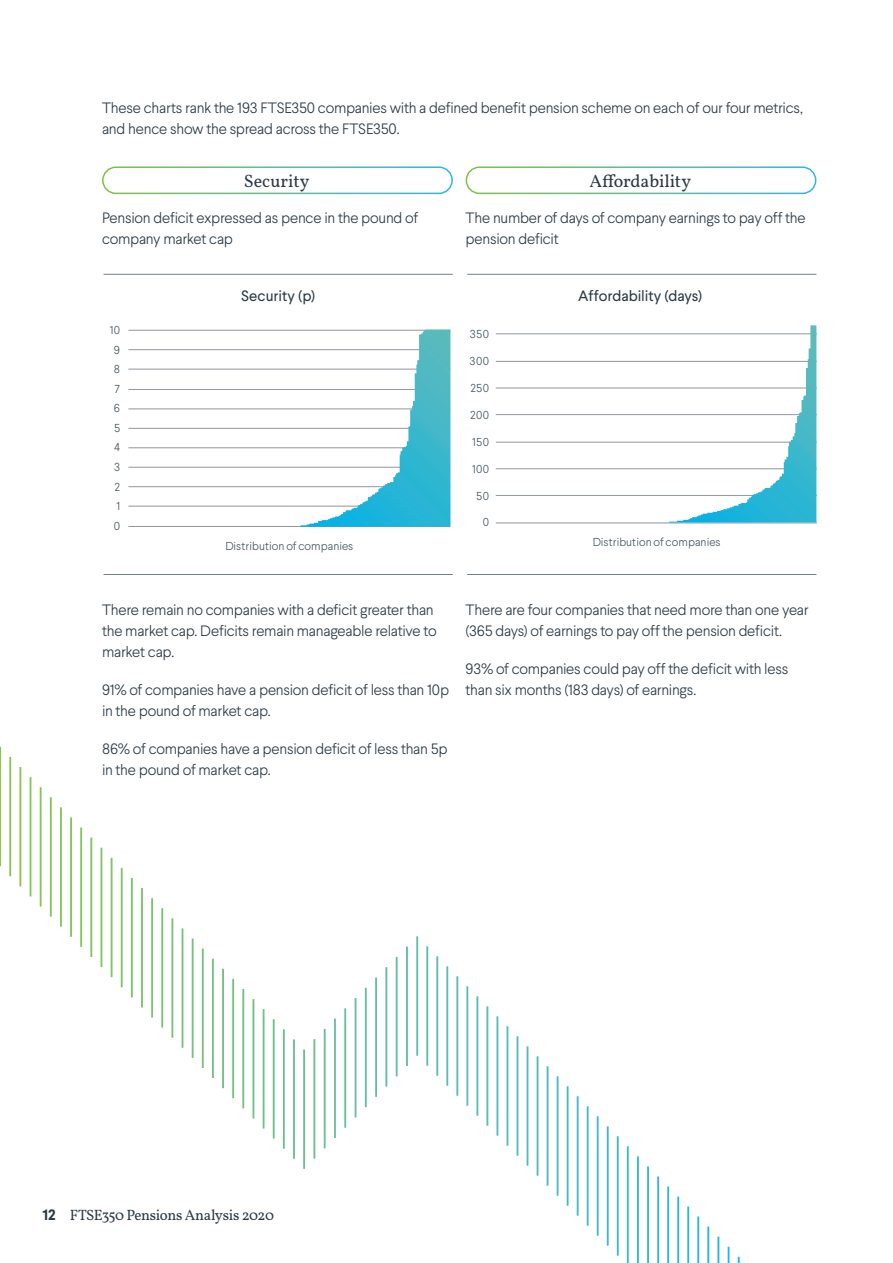
<style>
.page{position:relative;width:893px;height:1263px;background:#fff}
.page>*{position:absolute;margin:0;border:0;box-sizing:border-box;transform-origin:0 0}
.t1{font:18px "Vollkorn";color:#2b3a45}
.t2{font:300 15px/21px "Larsseit";letter-spacing:-.02em;color:#2b3a45}
.t3{font:15px "Larsseit";color:#2b3a45}
.t4{font:15px "Vollkorn";letter-spacing:-.03em;color:#2b3a45}
.t5{font:300 11.55px "Larsseit";letter-spacing:.005em;color:#45555f}
.s1{font-family:"Larsseit";font-weight:700}
</style>
<div class="page">
<svg style="left:0;top:747px;width:740px;height:516px"></svg>
<div style="left:102px;top:166px;width:351px;height:28px;border:2px solid #fff;border-radius:13px"></div>
<hr style="left:104px;top:274px;width:349px;height:1px;background:#727f87">
<hr style="left:104px;top:574px;width:349px;height:1px;background:#727f87">
<div style="left:466px;top:166px;width:350px;height:28px;border:2px solid #fff;border-radius:13px"></div>
<hr style="left:467px;top:274px;width:349px;height:1px;background:#727f87">
<hr style="left:467px;top:574px;width:349px;height:1px;background:#727f87">
<hr style="left:128px;top:330px;width:322px;height:1px;background:#90979d">
<hr style="left:128px;top:349px;width:322px;height:1px;background:#90979d">
<hr style="left:128px;top:369px;width:322px;height:1px;background:#90979d">
<hr style="left:128px;top:389px;width:322px;height:1px;background:#90979d">
<hr style="left:128px;top:409px;width:322px;height:1px;background:#90979d">
<hr style="left:128px;top:428px;width:322px;height:1px;background:#90979d">
<hr style="left:128px;top:447px;width:322px;height:1px;background:#90979d">
<hr style="left:128px;top:467px;width:322px;height:1px;background:#90979d">
<hr style="left:128px;top:486px;width:322px;height:1px;background:#90979d">
<hr style="left:128px;top:506px;width:322px;height:1px;background:#90979d">
<hr style="left:128px;top:526px;width:322px;height:1px;background:#90979d">
<svg style="left:301px;top:330px;width:149px;height:196px"></svg>
<hr style="left:496px;top:334px;width:320px;height:1px;background:#90979d">
<hr style="left:496px;top:361px;width:320px;height:1px;background:#90979d">
<hr style="left:496px;top:388px;width:320px;height:1px;background:#90979d">
<hr style="left:496px;top:414px;width:320px;height:1px;background:#90979d">
<hr style="left:496px;top:442px;width:320px;height:1px;background:#90979d">
<hr style="left:496px;top:468px;width:320px;height:1px;background:#90979d">
<hr style="left:496px;top:495px;width:320px;height:1px;background:#90979d">
<hr style="left:496px;top:523px;width:320px;height:1px;background:#90979d">
<svg style="left:669px;top:325px;width:147px;height:197px"></svg>
<p class="t2" style="left:102px;top:97px;width:702px">These charts rank the 193 FTSE350 companies with a defined benefit pension scheme on each of our four metrics, and hence show the spread across the FTSE350.</p>
<p class="t1" style="left:244px;top:169px;width:67px">Security</p>
<p class="t1" style="left:589px;top:169px;width:103px">Affordability</p>
<p class="t2" style="left:102px;top:207px;width:318px">Pension deficit expressed as pence in the pound of company market cap</p>
<p class="t2" style="left:466px;top:207px;width:342px">The number of days of company earnings to pay off the pension deficit</p>
<p class="t5" style="left:110px;top:323px;width:12px">10</p>
<p class="t5" style="left:114px;top:342px;width:8px">9</p>
<p class="t5" style="left:114px;top:362px;width:8px">8</p>
<p class="t5" style="left:115px;top:381px;width:7px">7</p>
<p class="t5" style="left:114px;top:401px;width:8px">6</p>
<p class="t5" style="left:114px;top:421px;width:8px">5</p>
<p class="t5" style="left:114px;top:440px;width:8px">4</p>
<p class="t5" style="left:114px;top:460px;width:8px">3</p>
<p class="t5" style="left:115px;top:479px;width:7px">2</p>
<p class="t5" style="left:116px;top:499px;width:5px">1</p>
<p class="t5" style="left:114px;top:518px;width:8px">0</p>
<p class="t3" style="left:241px;top:286px;width:76px">Security (p)</p>
<p class="t3" style="left:578px;top:286px;width:126px">Affordability (days)</p>
<p class="t5" style="left:470px;top:327px;width:21px">350</p>
<p class="t5" style="left:470px;top:354px;width:21px">300</p>
<p class="t5" style="left:470px;top:380px;width:20px">250</p>
<p class="t5" style="left:470px;top:407px;width:20px">200</p>
<p class="t5" style="left:472px;top:434px;width:18px">150</p>
<p class="t5" style="left:472px;top:461px;width:19px">100</p>
<p class="t5" style="left:476px;top:488px;width:14px">50</p>
<p class="t5" style="left:226px;top:538px;width:129px">Distribution of companies</p>
<p class="t5" style="left:483px;top:515px;width:8px">0</p>
<p class="t5" style="left:593px;top:535px;width:129px">Distribution of companies</p>
<p class="t2" style="left:102px;top:599px;width:336px">There remain no companies with a deficit greater than the market cap. Deficits remain manageable relative to market cap.</p>
<p class="t2" style="left:102px;top:679px;width:349px">91% of companies have a pension deficit of less than 10p in the pound of market cap.</p>
<p class="t2" style="left:102px;top:738px;width:347px">86% of companies have a pension deficit of less than 5p in the pound of market cap.</p>
<p class="t2" style="left:466px;top:599px;width:345px">There are four companies that need more than one year (365 days) of earnings to pay off the pension deficit.</p>
<p class="t2" style="left:466px;top:658px;width:324px">93% of companies could pay off the deficit with less than six months (183 days) of earnings.</p>
<p class="t4" style="left:43px;top:1206px;width:233px"><span class="s1">12</span> FTSE350 Pensions Analysis 2020</p>
</div>
